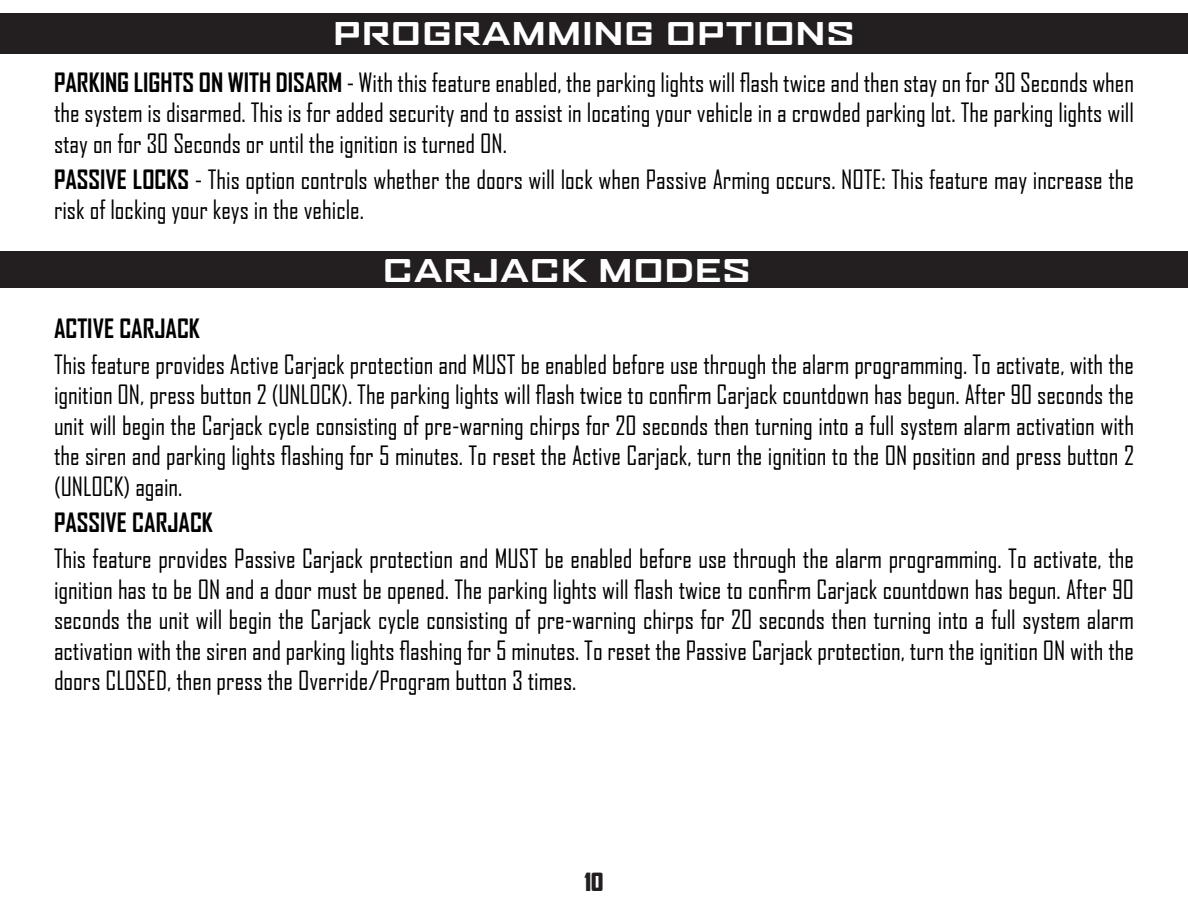
<style>
.page{position:relative;width:1188px;height:918px;background:#fff}
.page>*{position:absolute;margin:0;border:0;box-sizing:border-box;transform-origin:0 0}
.Page_Header{font:700 expanded 30px "Agency FB";color:#fff}
.Body{font:25.5px/30.6px "Agency FB";color:#000;text-align:justify}
.Body_Title{font:700 25.5px "Agency FB";color:#000}
.t1{font:24px "Agency FB Black";color:#231f20}
.s1{font-weight:700}
</style>
<div class="page">
<div style="left:0;top:14px;width:1188px;height:40px;background:#231f20"></div>
<div style="left:0;top:252px;width:1188px;height:36px;background:#231f20"></div>
<p class="Page_Header" style="left:333px;top:15px;width:524px">PROGRAMMING OPTIONS</p>
<p class="Body" style="left:54px;top:66px;width:1082px"><span class="s1">PARKING LIGHTS ON WITH DISARM</span> - With this feature enabled, the parking lights will flash twice and then stay on for 30 Seconds when the system is disarmed. This is for added security and to assist in locating your vehicle in a crowded parking lot. The parking lights will stay on for 30 Seconds or until the ignition is turned ON.</p>
<p class="Body" style="left:54px;top:163px;width:1082px"><span class="s1">PASSIVE LOCKS</span> - This option controls whether the doors will lock when Passive Arming occurs. NOTE: This feature may increase the risk of locking your keys in the vehicle.</p>
<p class="Page_Header" style="left:383px;top:252px;width:370px">CARJACK MODES</p>
<p class="Body_Title" style="left:54px;top:312px;width:147px">ACTIVE CARJACK</p>
<p class="Body" style="left:54px;top:348px;width:1082px">This feature provides Active Carjack protection and MUST be enabled before use through the alarm programming. To activate, with the ignition ON, press button 2 (UNLOCK). The parking lights will flash twice to confirm Carjack countdown has begun. After 90 seconds the unit will begin the Carjack cycle consisting of pre-warning chirps for 20 seconds then turning into a full system alarm activation with the siren and parking lights flashing for 5 minutes. To reset the Active Carjack, turn the ignition to the ON position and press button 2 (UNLOCK) again.</p>
<p class="Body_Title" style="left:54px;top:507px;width:160px">PASSIVE CARJACK</p>
<p class="Body" style="left:54px;top:543px;width:1082px">This feature provides Passive Carjack protection and MUST be enabled before use through the alarm programming. To activate, the ignition has to be ON and a door must be opened. The parking lights will flash twice to confirm Carjack countdown has begun. After 90 seconds the unit will begin the Carjack cycle consisting of pre-warning chirps for 20 seconds then turning into a full system alarm activation with the siren and parking lights flashing for 5 minutes. To reset the Passive Carjack protection, turn the ignition ON with the doors CLOSED, then press the Override/Program button 3 times.</p>
<p class="t1" style="left:585px;top:868px;width:20px">10</p>
</div>
